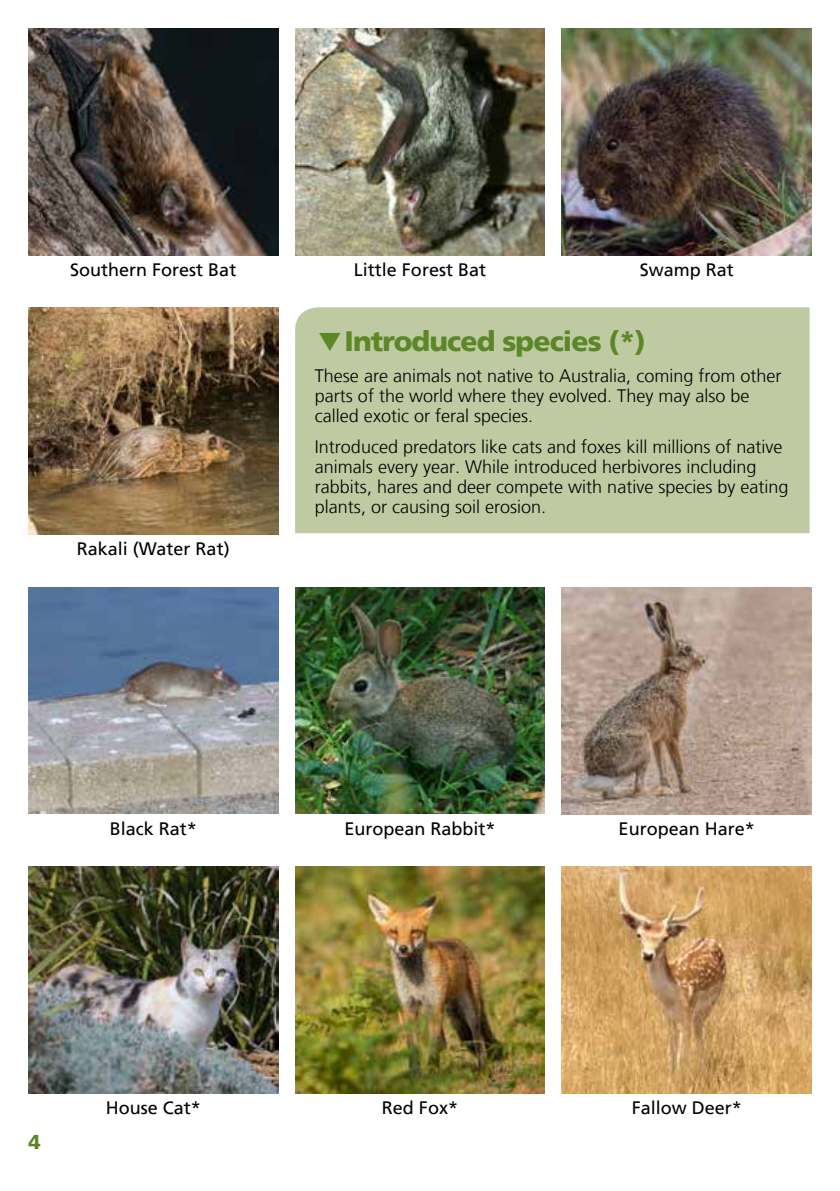
<style>
.page{position:relative;width:840px;height:1191px;background:#fff}
.page>*{position:absolute;margin:0;border:0;box-sizing:border-box;transform-origin:0 0}
.t1{font:900 28px "Frutiger LT";letter-spacing:-.03em;color:#5b8726}
.t2{font:900 20px "Frutiger LT";color:#5b8726}
.t3{font:300 18px/20px "Frutiger LT";color:#000}
.t4{font:18px "Frutiger LT";color:#000}
</style>
<div class="page">
<img style="left:561px;top:28px;width:250px;height:227px">
<img style="left:295px;top:866px;width:249px;height:227px">
<img style="left:28px;top:866px;width:250px;height:227px">
<img style="left:561px;top:866px;width:250px;height:227px">
<img style="left:28px;top:587px;width:250px;height:227px">
<img style="left:295px;top:587px;width:249px;height:227px">
<img style="left:28px;top:307px;width:250px;height:227px">
<img style="left:561px;top:587px;width:250px;height:227px">
<img style="left:295px;top:28px;width:249px;height:227px">
<img style="left:28px;top:28px;width:250px;height:227px">
<div style="left:295px;top:307px;width:514px;height:226px;background:#bfcaa3"></div>
<svg style="left:319px;top:332px;width:21px;height:18px"></svg>
<p class="t4" style="left:70px;top:259px;width:168px">Southern Forest Bat</p>
<p class="t4" style="left:354px;top:259px;width:134px">Little Forest Bat</p>
<p class="t4" style="left:639px;top:259px;width:96px">Swamp Rat</p>
<p class="t4" style="left:77px;top:538px;width:154px">Rakali (Water Rat)</p>
<h1 class="t1" style="left:344px;top:324px;width:302px">Introduced species (*)</h1>
<p class="t3" style="left:315px;top:366px;width:468px">These are animals not native to Australia, coming from other parts of the world where they evolved. They may also be called exotic or feral species.</p>
<p class="t3" style="left:315px;top:437px;width:475px">Introduced predators like cats and foxes kill millions of native animals every year. While introduced herbivores including rabbits, hares and deer compete with native species by eating plants, or causing soil erosion.</p>
<p class="t4" style="left:110px;top:818px;width:89px">Black Rat*</p>
<p class="t4" style="left:344px;top:818px;width:153px">European Rabbit*</p>
<p class="t4" style="left:618px;top:818px;width:138px">European Hare*</p>
<p class="t2" style="left:28px;top:1130px;width:14px">4</p>
<p class="t4" style="left:106px;top:1097px;width:97px">House Cat*</p>
<p class="t4" style="left:382px;top:1097px;width:78px">Red Fox*</p>
<p class="t4" style="left:631px;top:1097px;width:112px">Fallow Deer*</p>
</div>
